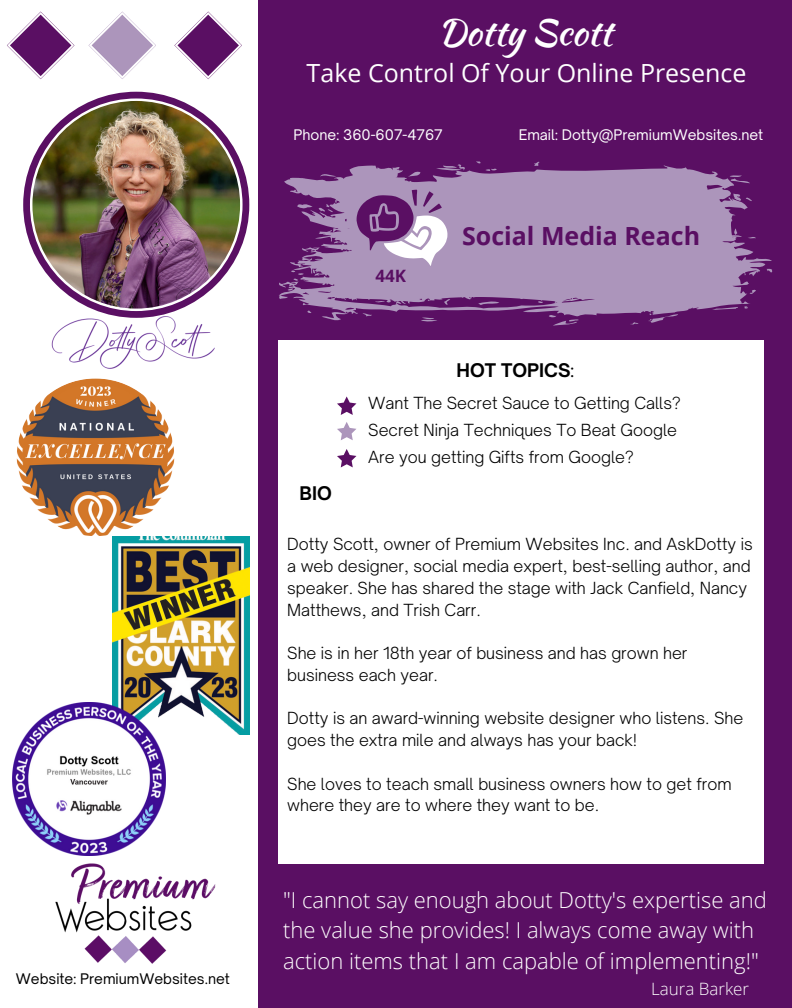
<style>
.page{position:relative;width:792px;height:1008px;background:#5a0f63}
.page>*{position:absolute;margin:0;border:0;box-sizing:border-box;transform-origin:0 0}
.t1{font:36px "Kaushan Script";letter-spacing:-.005em;color:#fff}
.t2{font:25px "Open Sans";color:#fff}
.t3{font:700 25px "Open Sans";color:#5a0f63}
.t4{font:300 22px/30.8px "Open Sans";color:#fff}
.t5{font:700 18px "Open Sauce One";color:#000}
.t6{font:300 17px "Open Sans";color:#fff}
.t7{font:700 17px "Open Sans";color:#5a0f63}
.t8{font:300 16px/21.8px "Open Sauce One";color:#000}
.t9{font:14px "Open Sauce One";color:#fff}
.t10{font:14px "Open Sauce One";color:#000}
.s1{font-weight:400}
</style>
<div class="page">
<div style="left:0;top:0;width:258px;height:1008px;background:#fff"></div>
<svg style="left:23px;top:92px;width:226px;height:182px"></svg>
<div style="left:278px;top:340px;width:485px;height:524px;background:#fff"></div>
<img style="left:55px;top:864px;width:161px;height:99px">
<img style="left:36px;top:274px;width:190px;height:131px">
<img style="left:113px;top:536px;width:136px;height:198px">
<svg style="left:7px;top:12px;width:67px;height:67px"></svg>
<svg style="left:88px;top:12px;width:68px;height:67px"></svg>
<svg style="left:174px;top:12px;width:68px;height:67px"></svg>
<svg style="left:279px;top:161px;width:494px;height:165px;fill:#ac95bb"></svg>
<svg style="left:356px;top:190px;width:91px;height:76px"></svg>
<svg style="left:337px;top:396px;width:19px;height:19px"></svg>
<svg style="left:337px;top:422px;width:19px;height:18px"></svg>
<svg style="left:337px;top:449px;width:19px;height:18px"></svg>
<img style="left:12px;top:703px;width:153px;height:153px">
<img style="left:17px;top:378px;width:157px;height:158px;border-radius:50%">
<img style="left:32px;top:101px;width:208px;height:208px;border-radius:50%">
<p class="t10" style="left:16px;top:970px;width:216px">Website: PremiumWebsites.net</p>
<p class="t1" style="left:438px;top:6px;width:176px">Dotty Scott</p>
<p class="t2" style="left:307px;top:55px;width:441px">Take Control Of Your Online Presence</p>
<p class="t9" style="left:294px;top:126px;width:151px">Phone: 360-607-4767</p>
<p class="t9" style="left:519px;top:126px;width:246px">Email: Dotty@PremiumWebsites.net</p>
<p class="t7" style="left:375px;top:264px;width:32px">44K</p>
<p class="t3" style="left:462px;top:218px;width:239px">Social Media Reach</p>
<p class="t5" style="left:457px;top:359px;width:119px">HOT TOPICS<span class="s1">:</span></p>
<p class="t8" style="left:368px;top:392px;width:314px">Want The Secret Sauce to Getting Calls?</p>
<p class="t5" style="left:299px;top:482px;width:34px">BIO</p>
<p class="t8" style="left:368px;top:419px;width:310px">Secret Ninja Techniques To Beat Google</p>
<p class="t8" style="left:368px;top:446px;width:267px">Are you getting Gifts from Google?</p>
<p class="t8" style="left:287px;top:533px;width:467px">Dotty Scott, owner of Premium Websites Inc. and AskDotty is a web designer, social media expert, best-selling author, and speaker. She has shared the stage with Jack Canfield, Nancy Matthews, and Trish Carr.</p>
<p class="t8" style="left:287px;top:642px;width:402px">She is in her 18th year of business and has grown her business each year.</p>
<p class="t8" style="left:287px;top:707px;width:458px">Dotty is an award-winning website designer who listens. She goes the extra mile and always has your back!</p>
<p class="t8" style="left:287px;top:773px;width:446px">She loves to teach small business owners how to get from where they are to where they want to be.</p>
<p class="t4" style="left:283px;top:884px;width:485px">"I cannot say enough about Dotty's expertise and the value she provides! I always come away with action items that I am capable of implementing!"</p>
<p class="t6" style="left:651px;top:976px;width:100px">Laura Barker</p>
</div>
